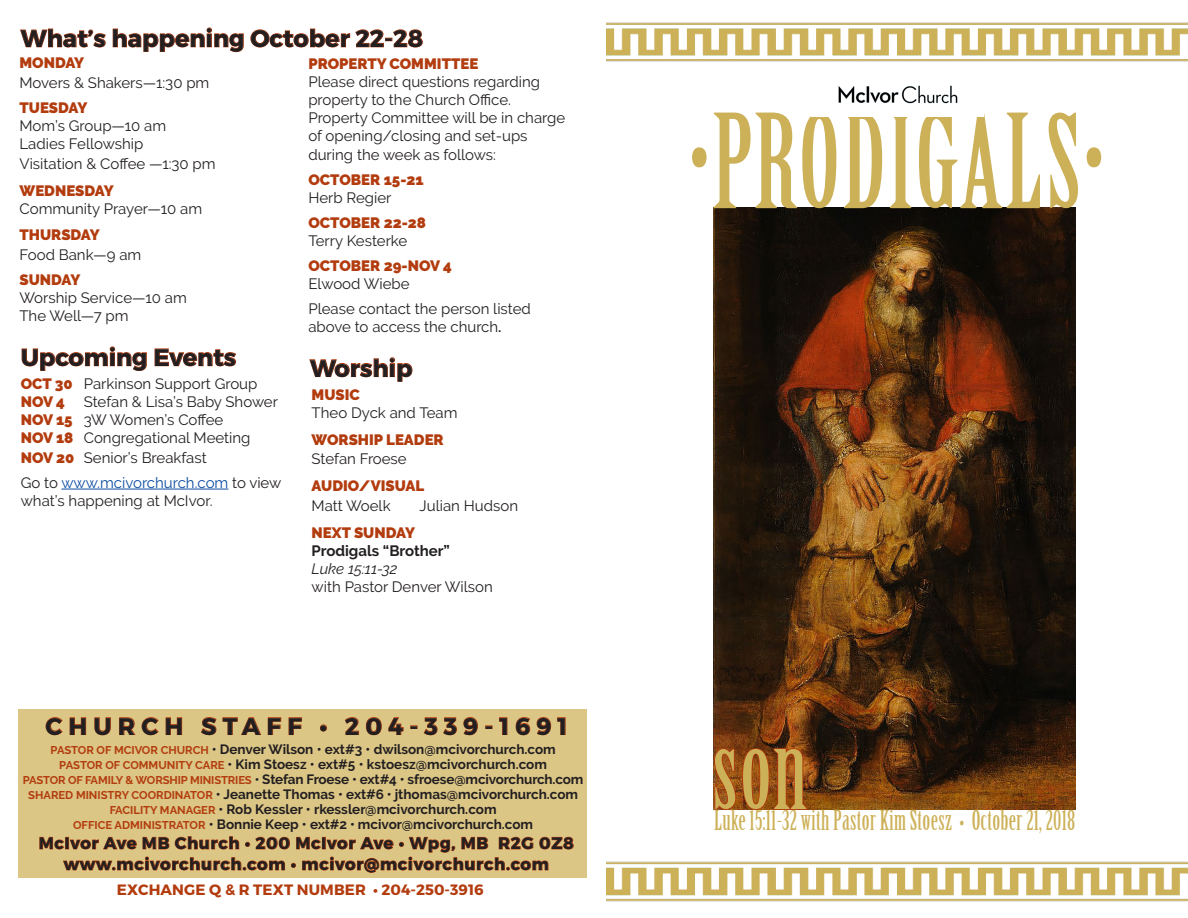
<style>
.page{position:relative;width:1188px;height:918px;background:#fff}
.page>*{position:absolute;margin:0;border:0;box-sizing:border-box;transform-origin:0 0}
.t1{font:127.5px "Birch Std";letter-spacing:.02em;color:#cdb159}
.t2{font:108px "Birch Std";color:#cdb159}
.t3{font:27px "Birch Std";letter-spacing:.01em;color:#cdb159}
.t4{font:700 24px "Montserrat";color:#231f20}
.t5{font:700 24px "Montserrat";letter-spacing:.255em;color:#231f20}
.t6{font:700 16.5px/21px "Montserrat";letter-spacing:.045em;color:#231f20;text-align:center}
.t7{font:15px/18px "Raleway";color:#231f20}
.t8{font:900 15px/19.8px "Raleway";color:#b33c0e}
.t9{font:700 15px "Montserrat";letter-spacing:.01em;color:#b33c0e}
.t10{font:700 13.5px/15px "Raleway";color:#231f20;text-align:center}
.s1{font-weight:900;color:#b33c0e}
.s2{font-weight:400;color:#231f20}
.s3{font-family:"Montserrat"}
.s4{color:#0d4ca0}
.s5{font-weight:700}
.s6{font-style:italic}
.s7{font-size:11.25px;color:#b33c0e}
.s8{font-size:13.05px}
.s9{font-size:30px}
</style>
<div class="page">
<svg style="left:20px;top:28px;width:86px;height:20px"></svg>
<svg style="left:113px;top:28px;width:131px;height:24px"></svg>
<svg style="left:250px;top:28px;width:173px;height:20px"></svg>
<hr style="left:61px;top:489px;width:167px;height:1px;background:#0d4ca0">
<svg style="left:21px;top:346px;width:126px;height:25px"></svg>
<svg style="left:154px;top:348px;width:82px;height:19px"></svg>
<svg style="left:309px;top:357px;width:104px;height:25px"></svg>
<div style="left:19px;top:710px;width:568px;height:168px;background:#dbc686"></div>
<svg style="left:39px;top:836px;width:535px;height:37px"></svg>
<svg style="left:45px;top:717px;width:18px;height:18px"></svg>
<svg style="left:69px;top:717px;width:17px;height:18px"></svg>
<svg style="left:94px;top:717px;width:17px;height:18px"></svg>
<svg style="left:119px;top:717px;width:40px;height:19px"></svg>
<svg style="left:165px;top:717px;width:17px;height:18px"></svg>
<svg style="left:201px;top:717px;width:61px;height:18px"></svg>
<svg style="left:268px;top:717px;width:14px;height:18px"></svg>
<svg style="left:288px;top:717px;width:14px;height:18px"></svg>
<div style="left:320px;top:725px;width:7px;height:6px;border:1px solid #b33c0e;border-radius:50%"></div>
<svg style="left:345px;top:717px;width:14px;height:18px"></svg>
<svg style="left:366px;top:717px;width:16px;height:18px"></svg>
<svg style="left:388px;top:717px;width:16px;height:18px"></svg>
<svg style="left:410px;top:725px;width:7px;height:4px"></svg>
<svg style="left:423px;top:717px;width:34px;height:18px"></svg>
<svg style="left:463px;top:717px;width:15px;height:18px"></svg>
<svg style="left:485px;top:725px;width:7px;height:4px"></svg>
<svg style="left:499px;top:717px;width:9px;height:18px"></svg>
<svg style="left:515px;top:717px;width:36px;height:18px"></svg>
<svg style="left:557px;top:717px;width:9px;height:18px"></svg>
<img style="left:714px;top:208px;width:361px;height:602px">
<img style="left:607px;top:22px;width:581px;height:40px">
<img style="left:607px;top:861px;width:581px;height:41px">
<img style="left:838px;top:85px;width:120px;height:19px">
<svg style="left:713px;top:747px;width:95px;height:63px;background:#984912"></svg>
<p class="t4" style="left:21px;top:23px;width:404px">What’s happening October 22-28</p>
<p class="t7" style="left:20px;top:53px;width:191px;line-height:19.8px"><span class="s1">MONDAY<br></span>Movers &amp; Shakers—1:30 pm</p>
<p class="t7" style="left:20px;top:99px;width:148px"><span class="s1">TUESDAY<br></span>Mom’s Group—10 am<br>Ladies Fellowship</p>
<p class="t7" style="left:20px;top:154px;width:198px">Visitation &amp; Coffee —1:30 pm</p>
<p class="t7" style="left:20px;top:181px;width:184px"><span class="s1">WEDNESDAY<br></span>Community Prayer—10 am</p>
<p class="t7" style="left:20px;top:225px;width:123px;line-height:19.8px"><span class="s1">THURSDAY<br></span>Food Bank—9 am</p>
<p class="t7" style="left:20px;top:271px;width:169px"><span class="s1">SUNDAY<br></span>Worship Service—10 am<br>The Well—7 pm</p>
<p class="t7" style="left:308px;top:54px;width:258px"><span class="s1">PROPERTY COMMITTEE<br></span>Please direct questions regarding property to the Church Office.<br>Property Committee will be in charge of opening/closing and set-ups</p>
<p class="t7" style="left:308px;top:146px;width:189px">during the week as follows:</p>
<p class="t8" style="left:308px;top:171px;width:117px;line-height:18px">OCTOBER 15-21<br><span class="s2">Herb Regier</span></p>
<p class="t7" style="left:308px;top:214px;width:119px"><span class="s1">OCTOBER 22-28<br></span>Terry Kesterke</p>
<p class="t8" style="left:308px;top:257px;width:145px;line-height:18px">OCTOBER 29-NOV 4<br><span class="s2">Elwood Wiebe</span></p>
<p class="t7" style="left:308px;top:300px;width:224px">Please contact the person listed above to access the church<span class="s3">.</span></p>
<p class="t4" style="left:21px;top:342px;width:217px">Upcoming Events</p>
<p class="t4" style="left:310px;top:353px;width:104px">Worship</p>
<p class="t7" style="left:21px;top:375px;width:238px"><span class="s1">OCT 30</span> Parkinson Support Group<br><span class="s1">NOV 4</span></p>
<p class="t7" style="left:312px;top:385px;width:147px"><span class="s1">MUSIC<br></span>Theo Dyck and Team</p>
<p class="t8" style="left:312px;top:429px;width:134px">WORSHIP LEADER<br><span class="s2">Stefan Froese</span></p>
<p class="t8" style="left:312px;top:476px;width:114px">AUDIO/VISUAL<br><span class="s2">Matt Woelk</span></p>
<p class="t7" style="left:21px;top:393px;width:259px;text-indent:63px">Stefan &amp; Lisa’s Baby Shower<br><span class="s1">NOV 15</span> 3W Women’s Coffee<br><span class="s1">NOV 18</span> Congregational Meeting</p>
<p class="t7" style="left:21px;top:449px;width:188px"><span class="s1">NOV 20</span> Senior’s Breakfast</p>
<p class="t7" style="left:21px;top:474px;width:262px">Go to <span class="s4">www.mcivorchurch.com</span> to view what’s happening at McIvor.</p>
<p class="t7" style="left:420px;top:497px;width:100px">Julian Hudson</p>
<p class="t7" style="left:312px;top:524px;width:183px"><span class="s1">NEXT SUNDAY<br></span><span class="s5">Prodigals “Brother”<br></span><span class="s6">Luke 15:11-32<br></span>with Pastor Denver Wilson</p>
<p class="t5" style="left:46px;top:711px;width:523px">CHURCH STAFF • 204-339-1691</p>
<p class="t10" style="left:23px;top:742px;width:562px"><span class="s7">PASTOR OF MCIVOR CHURCH</span> • Denver Wilson • ext#3 • dwilson@mcivorchurch.com<br><span class="s7">PASTOR OF COMMUNITY CARE</span> • Kim Stoesz • ext#5 • kstoesz@mcivorchurch.com<br><span class="s7">PASTOR OF FAMILY &amp; WORSHIP MINISTRIES</span> <span class="s8">•</span> Stefan Froese • ext#4 • sfroese@mcivorchurch.com <span class="s7">SHARED MINISTRY COORDINATOR</span> • Jeanette Thomas • ext#6 • jthomas@mcivorchurch.com</p>
<p class="t10" style="left:73px;top:802px;width:462px"><span class="s7">FACILITY MANAGER</span> • Rob Kessler • rkessler@mcivorchurch.com<br><span class="s7">OFFICE ADMINISTRATOR</span> • Bonnie Keep • ext#2 • mcivor@mcivorchurch.com</p>
<p class="t6" style="left:39px;top:833px;width:537px">McIvor Ave MB Church • 200 McIvor Ave • Wpg, MB R2G 0Z8 www.mcivorchurch.com • mcivor@mcivorchurch.com</p>
<p class="t9" style="left:117px;top:881px;width:368px">EXCHANGE Q &amp; R TEXT NUMBER • 204-250-3916</p>
<p class="t1" style="left:689px;top:90px;width:417px">•PRODIGALS•</p>
<p class="t2" style="left:712px;top:709px;width:96px">son</p>
<p class="t3" style="left:714px;top:805px;width:363px">Luke 15:11-32 with Pastor Kim Stoesz <span class="s9">•</span> October 21, 2018</p>
</div>
